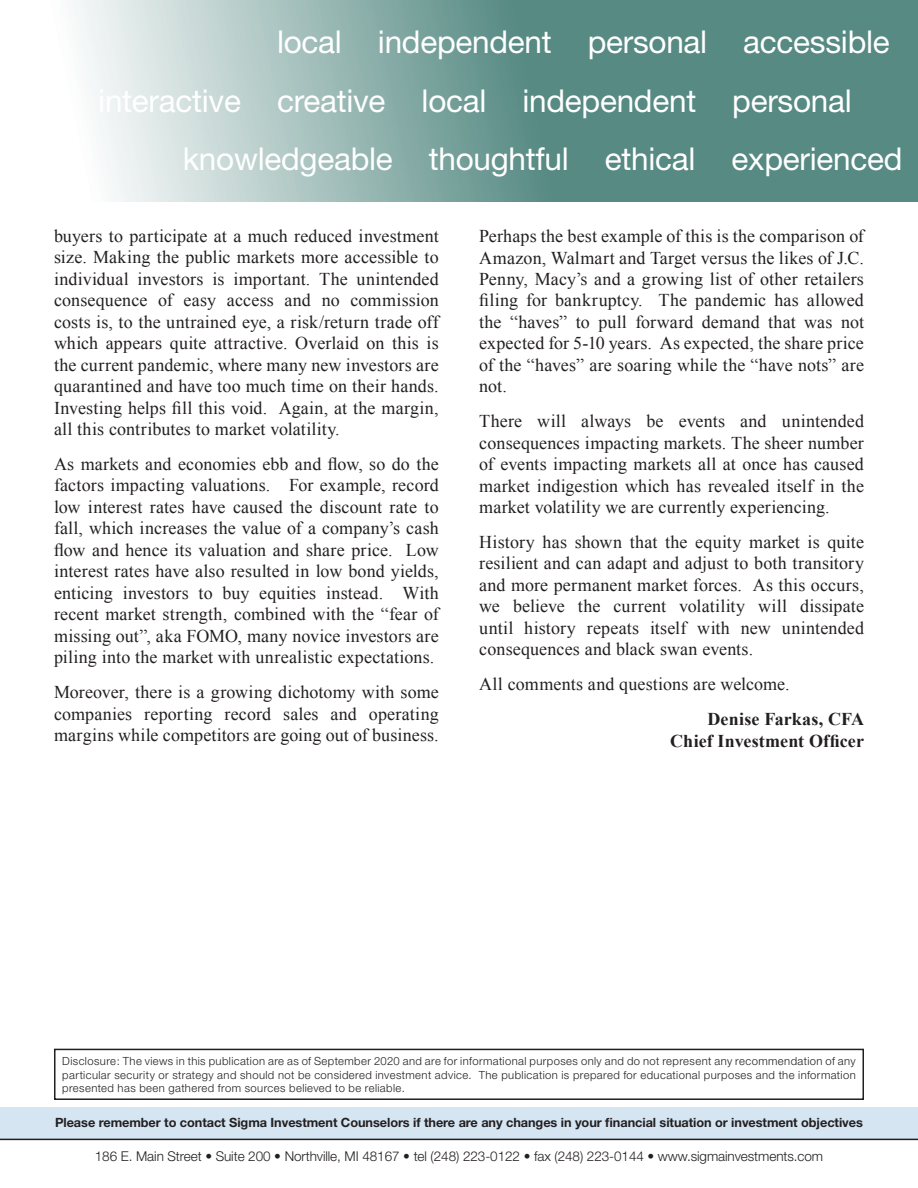
<style>
.page{position:relative;width:918px;height:1188px;background:#fff}
.page>*{position:absolute;margin:0;border:0;box-sizing:border-box;transform-origin:0 0}
.t1{font:31.5px/58.5px "Helvetica Neue";letter-spacing:-.01em;color:#fff}
.t2{font:18px/21.5px "Times New Roman";letter-spacing:.01em;color:#231f20;text-align:justify}
.t3{font:700 18px/21.5px "Times New Roman";letter-spacing:.005em;color:#231f20;text-align:right}
.t4{font:300 13.5px "Helvetica Neue";letter-spacing:-.005em;color:#231f20}
.t5{font:700 12.75px "Helvetica Neue";letter-spacing:-.005em;color:#231f20}
.t6{font:300 11.25px/13.5px "Helvetica Neue";letter-spacing:.035em;color:#231f20;text-align:justify}
</style>
<div class="page">
<svg style="left:73px;top:0;width:845px;height:202px;background:#83a9a4"></svg>
<div style="left:0;top:1107px;width:918px;height:31px;background:#d5e5f2"></div>
<hr style="left:0;top:1139px;width:918px;height:1px;background:#231f20">
<div style="left:54px;top:1049px;width:810px;height:51px;border:2px solid #231f20"></div>
<h1 class="t1" style="left:98px;top:12px;width:793px;text-indent:179px">local independent personal accessible interactive creative local independent personal</h1>
<h1 class="t1" style="left:183px;top:129px;width:721px">knowledgeable thoughtful ethical experienced</h1>
<p class="t2" style="left:54px;top:225px;width:386px">buyers to participate at a much reduced investment size. Making the public markets more accessible to individual investors is important. The unintended consequence of easy access and no commission costs is, to the untrained eye, a risk/return trade off which appears quite attractive. Overlaid on this is the current pandemic, where many new investors are quarantined and have too much time on their hands.<br>Investing helps fill this void. Again, at the margin, all this contributes to market volatility.</p>
<p class="t2" style="left:54px;top:453px;width:386px">As markets and economies ebb and flow, so do the factors impacting valuations. For example, record low interest rates have caused the discount rate to fall, which increases the value of a company’s cash flow and hence its valuation and share price. Low interest rates have also resulted in low bond yields, enticing investors to buy equities instead. With recent market strength, combined with the “fear of missing out”, aka FOMO, many novice investors are piling into the market with unrealistic expectations.</p>
<p class="t2" style="left:54px;top:681px;width:386px">Moreover, there is a growing dichotomy with some companies reporting record sales and operating margins while competitors are going out of business.</p>
<p class="t2" style="left:479px;top:225px;width:386px">Perhaps the best example of this is the comparison of Amazon, Walmart and Target versus the likes of J.C.<br>Penny, Macy’s and a growing list of other retailers filing for bankruptcy. The pandemic has allowed the “haves” to pull forward demand that was not expected for 5-10 years. As expected, the share price of the “haves” are soaring while the “have nots” are not.</p>
<p class="t2" style="left:479px;top:410px;width:386px">There will always be events and unintended consequences impacting markets. The sheer number of events impacting markets all at once has caused market indigestion which has revealed itself in the market volatility we are currently experiencing.</p>
<p class="t2" style="left:479px;top:531px;width:386px">History has shown that the equity market is quite resilient and can adapt and adjust to both transitory and more permanent market forces. As this occurs, we believe the current volatility will dissipate until history repeats itself with new unintended consequences and black swan events.</p>
<p class="t2" style="left:479px;top:673px;width:312px">All comments and questions are welcome.</p>
<p class="t3" style="left:670px;top:708px;width:195px">Denise Farkas, CFA<br>Chief Investment Officer</p>
<p class="t6" style="left:62px;top:1054px;width:795px">Disclosure: The views in this publication are as of September 2020 and are for informational purposes only and do not represent any recommendation of any particular security or strategy and should not be considered investment advice. The publication is prepared for educational purposes and the information presented has been gathered from sources believed to be reliable.</p>
<p class="t5" style="left:55px;top:1115px;width:809px">Please remember to contact Sigma Investment Counselors if there are any changes in your financial situation or investment objectives</p>
<p class="t4" style="left:95px;top:1148px;width:730px">186 E. Main Street • Suite 200 • Northville, MI 48167 • tel (248) 223-0122 • fax (248) 223-0144 • www.sigmainvestments.com</p>
</div>
